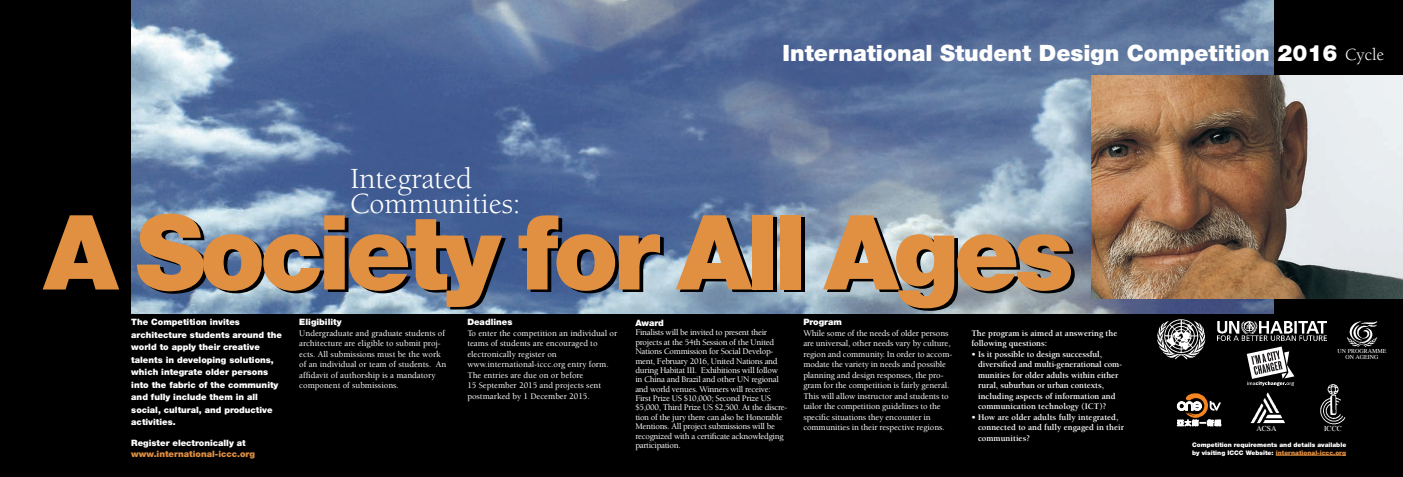
<style>
.page{position:relative;width:1403px;height:477px;background:#fff}
.page>*{position:absolute;margin:0;border:0;box-sizing:border-box;transform-origin:0 0}
.t1{font:900 103.75px "Helvetica Neue";letter-spacing:-.05em;color:#000}
.t2{font:900 103.75px "Helvetica Neue";color:#e18f41}
.t3{font:30px/25px "Berkeley";color:#fff}
.t4{font:900 22.5px "Helvetica Neue";color:#fff}
.t5{font:17.5px "Berkeley";color:#fff}
.t6{font:500 8.75px/10.5px "Berkeley";letter-spacing:-.01em;color:#fff}
.t7{font:500 8.75px/9.4px "Berkeley";letter-spacing:-.03em;color:#fff}
.t8{font:700 8.75px/10.5px "Berkeley";color:#fff}
.t9{font:900 8.75px/12.5px "Helvetica Neue";color:#fff}
.t10{font:900 8.75px "Helvetica Neue";color:#e18f41}
.t11{font:7.5px "Times";color:#fff}
.t12{font:900 6.25px/7.5px "Helvetica Neue";color:#fff}
.t13{font:6px/6px "Times";color:#fff;text-align:center}
.s1{color:#e18f41}
</style>
<div class="page">
<div style="left:0;top:0;width:1403px;height:476px;background:#000"></div>
<img style="left:131px;top:0;width:1142px;height:313px">
<img style="left:1091px;top:75px;width:312px;height:223px">
<hr style="left:1275px;top:454px;width:71px;height:1px;background:#e18f41">
<img style="left:1157px;top:319px;width:49px;height:41px">
<img style="left:1217px;top:321px;width:109px;height:19px">
<img style="left:1250px;top:392px;width:35px;height:32px">
<img style="left:1320px;top:384px;width:25px;height:41px">
<img style="left:1346px;top:321px;width:32px;height:26px">
<svg style="left:1246px;top:346px;width:48px;height:39px"></svg>
<svg style="left:1177px;top:393px;width:44px;height:32px"></svg>
<h3 class="t4" style="left:782px;top:39px;width:556px">International Student Design Competition 2016</h3>
<h3 class="t5" style="left:1345px;top:46px;width:40px">Cycle</h3>
<h2 class="t3" style="left:350px;top:167px;width:172px">Integrated<br>Communities:</h2>
<h1 class="t2" style="left:43px;top:190px;width:76px">A</h1>
<h1 class="t1" style="left:139px;top:193px;width:939px">Society for All Ages</h1>
<p class="t9" style="left:131px;top:315px;width:152px">The Competition invites architecture students around the world to apply their creative talents in developing solutions, which integrate older persons into the fabric of the community and fully include them in all social, cultural, and productive activities.</p>
<p class="t9" style="left:131px;top:436px;width:116px">Register electronically at</p>
<p class="t10" style="left:131px;top:448px;width:125px">www.international-iccc.org</p>
<p class="t9" style="left:299px;top:315px;width:44px">Eligibility</p>
<p class="t6" style="left:299px;top:327px;width:148px">Undergraduate and graduate students of architecture are eligible to submit proj&shy;ects. All submissions must be the work of an individual or team of students. An affidavit of authorship is a mandatory component of submissions.</p>
<p class="t9" style="left:467px;top:315px;width:47px">Deadlines</p>
<p class="t6" style="left:467px;top:327px;width:151px">To enter the competition an individual or teams of students are encouraged to electronically register on www.international-iccc.org entry form.<br>The entries are due on or before<br>15 September 2015 and projects sent postmarked by 1 December 2015.</p>
<p class="t9" style="left:635px;top:316px;width:30px">Award</p>
<p class="t7" style="left:635px;top:328px;width:154px">Finalists will be invited to present their projects at the 54th Session of the United Nations Commission for Social Develop&shy;ment, February 2016, United Nations and during Habitat III. Exhibitions will follow<br>in China and Brazil and other UN regional and world venues. Winners will receive:<br>First Prize US $10,000; Second Prize US $5,000, Third Prize US $2,500. At the discre&shy;tion of the jury there can also be Honorable Mentions. All project submissions will be recognized with a certificate acknowledging participation.</p>
<p class="t9" style="left:803px;top:315px;width:40px">Program</p>
<p class="t6" style="left:803px;top:327px;width:150px">While some of the needs of older persons are universal, other needs vary by culture, region and community. In order to accom&shy;modate the variety in needs and possible planning and design responses, the pro&shy;gram for the competition is fairly general.<br>This will allow instructor and students to tailor the competition guidelines to the specific situations they encounter in communities in their respective regions.</p>
<p class="t8" style="left:971px;top:327px;width:147px">The program is aimed at answering the following questions:</p>
<p class="t8" style="left:978px;top:348px;width:145px;text-indent:-7px">• Is it possible to design successful, diversified and multi-generational com&shy;munities for older adults within either rural, suburban or urban contexts, including aspects of information and communication technology (ICT)?</p>
<p class="t8" style="left:978px;top:411px;width:147px;text-indent:-7px">• How are older adults fully integrated, connected to and fully engaged in their communities?</p>
<p class="t13" style="left:1337px;top:348px;width:50px">UN PROGRAMME<br>ON AGEING</p>
<p class="t11" style="left:1256px;top:423px;width:22px">ACSA</p>
<p class="t11" style="left:1324px;top:423px;width:19px">ICCC</p>
<p class="t12" style="left:1192px;top:440px;width:156px">Competition requirements and details available by visiting ICCC Website: <span class="s1">international-iccc.org</span></p>
</div>
